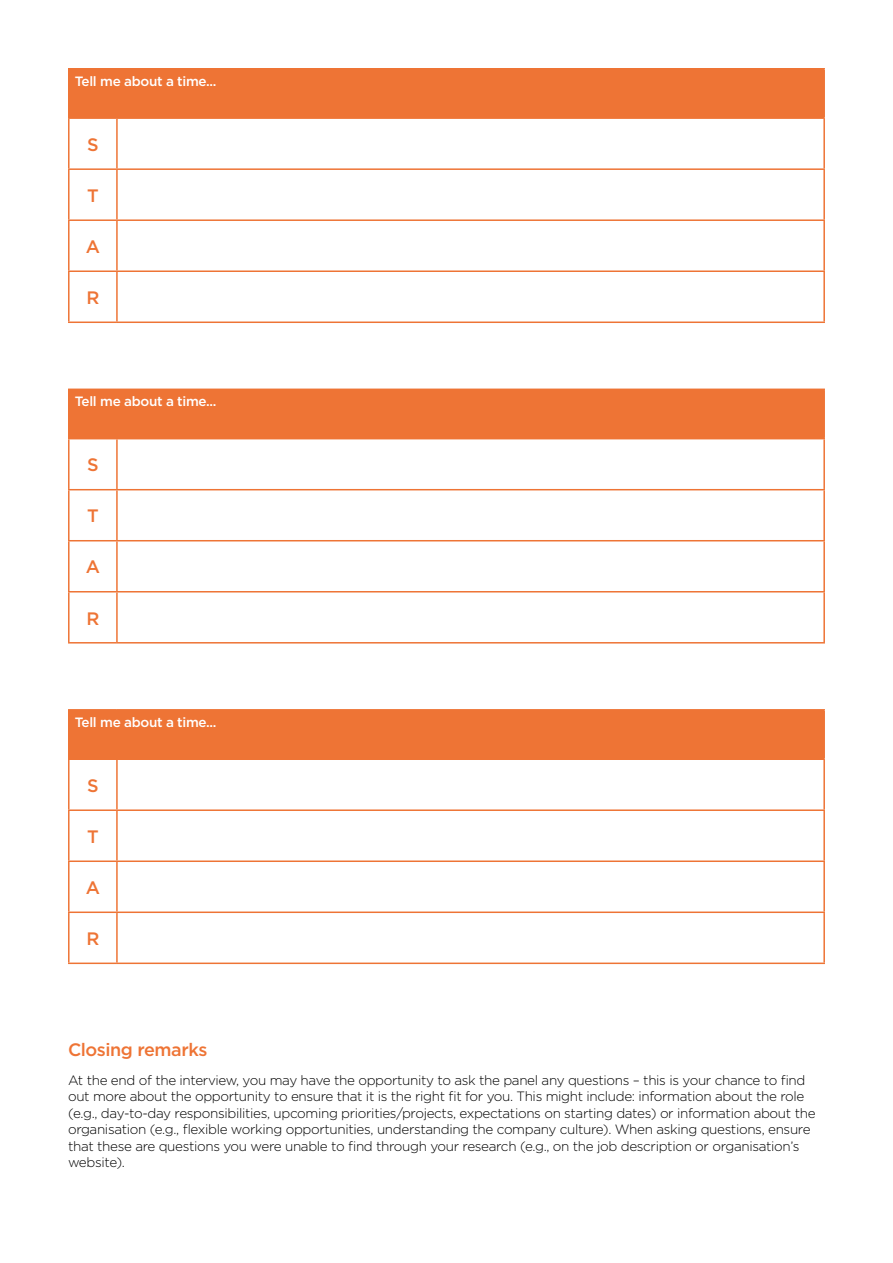
<style>
.page{position:relative;width:893px;height:1263px;background:#fff}
.page>*{position:absolute;margin:0;border:0;box-sizing:border-box;transform-origin:0 0}
.t1{font:500 18px "Gotham";letter-spacing:-.025em;color:#ee7435}
.t2{font:300 13.5px/16.5px "Gotham";letter-spacing:-.025em;color:#000}
.t3{font:500 13.5px "Gotham";letter-spacing:-.025em;color:#fff}
</style>
<div class="page">
<div style="left:69px;top:69px;width:755px;height:49px;background:#ee7435"></div>
<hr style="left:68px;top:119px;width:2px;height:49px;background:#ee7435">
<hr style="left:116px;top:119px;width:2px;height:49px;background:#ee7435">
<hr style="left:823px;top:119px;width:2px;height:49px;background:#ee7435">
<hr style="left:68px;top:168px;width:49px;height:2px;background:#ee7435">
<hr style="left:68px;top:170px;width:2px;height:49px;background:#ee7435">
<hr style="left:117px;top:168px;width:708px;height:2px;background:#ee7435">
<hr style="left:116px;top:170px;width:2px;height:49px;background:#ee7435">
<hr style="left:823px;top:170px;width:2px;height:49px;background:#ee7435">
<hr style="left:68px;top:219px;width:49px;height:2px;background:#ee7435">
<hr style="left:68px;top:221px;width:2px;height:49px;background:#ee7435">
<hr style="left:117px;top:219px;width:708px;height:2px;background:#ee7435">
<hr style="left:116px;top:221px;width:2px;height:49px;background:#ee7435">
<hr style="left:823px;top:221px;width:2px;height:49px;background:#ee7435">
<hr style="left:68px;top:270px;width:49px;height:2px;background:#ee7435">
<hr style="left:68px;top:272px;width:2px;height:49px;background:#ee7435">
<hr style="left:117px;top:270px;width:708px;height:2px;background:#ee7435">
<hr style="left:116px;top:272px;width:2px;height:49px;background:#ee7435">
<hr style="left:823px;top:272px;width:2px;height:49px;background:#ee7435">
<hr style="left:68px;top:321px;width:49px;height:2px;background:#ee7435">
<hr style="left:117px;top:321px;width:708px;height:2px;background:#ee7435">
<hr style="left:68px;top:68px;width:49px;height:2px;background:#ee7435">
<hr style="left:68px;top:70px;width:2px;height:47px;background:#ee7435">
<hr style="left:117px;top:68px;width:708px;height:2px;background:#ee7435">
<hr style="left:823px;top:70px;width:2px;height:47px;background:#ee7435">
<hr style="left:68px;top:117px;width:49px;height:2px;background:#ee7435">
<hr style="left:117px;top:117px;width:708px;height:2px;background:#ee7435">
<div style="left:69px;top:389px;width:755px;height:50px;background:#ee7435"></div>
<hr style="left:68px;top:439px;width:2px;height:50px;background:#ee7435">
<hr style="left:116px;top:439px;width:2px;height:50px;background:#ee7435">
<hr style="left:823px;top:439px;width:2px;height:50px;background:#ee7435">
<hr style="left:68px;top:489px;width:49px;height:1px;background:#ee7435">
<hr style="left:68px;top:490px;width:2px;height:50px;background:#ee7435">
<hr style="left:117px;top:489px;width:708px;height:1px;background:#ee7435">
<hr style="left:116px;top:490px;width:2px;height:50px;background:#ee7435">
<hr style="left:823px;top:490px;width:2px;height:50px;background:#ee7435">
<hr style="left:68px;top:540px;width:49px;height:1px;background:#ee7435">
<hr style="left:68px;top:541px;width:2px;height:50px;background:#ee7435">
<hr style="left:117px;top:540px;width:708px;height:1px;background:#ee7435">
<hr style="left:116px;top:541px;width:2px;height:50px;background:#ee7435">
<hr style="left:823px;top:541px;width:2px;height:50px;background:#ee7435">
<hr style="left:68px;top:591px;width:49px;height:1px;background:#ee7435">
<hr style="left:68px;top:592px;width:2px;height:50px;background:#ee7435">
<hr style="left:117px;top:591px;width:708px;height:1px;background:#ee7435">
<hr style="left:116px;top:592px;width:2px;height:50px;background:#ee7435">
<hr style="left:823px;top:592px;width:2px;height:50px;background:#ee7435">
<hr style="left:68px;top:642px;width:49px;height:1px;background:#ee7435">
<hr style="left:117px;top:642px;width:708px;height:1px;background:#ee7435">
<hr style="left:68px;top:389px;width:49px;height:1px;background:#ee7435">
<hr style="left:68px;top:390px;width:2px;height:48px;background:#ee7435">
<hr style="left:117px;top:389px;width:708px;height:1px;background:#ee7435">
<hr style="left:823px;top:390px;width:2px;height:48px;background:#ee7435">
<hr style="left:68px;top:438px;width:49px;height:1px;background:#ee7435">
<hr style="left:117px;top:438px;width:708px;height:1px;background:#ee7435">
<div style="left:69px;top:710px;width:755px;height:49px;background:#ee7435"></div>
<hr style="left:68px;top:760px;width:2px;height:49px;background:#ee7435">
<hr style="left:116px;top:760px;width:2px;height:49px;background:#ee7435">
<hr style="left:823px;top:760px;width:2px;height:49px;background:#ee7435">
<hr style="left:68px;top:809px;width:49px;height:2px;background:#ee7435">
<hr style="left:68px;top:811px;width:2px;height:49px;background:#ee7435">
<hr style="left:117px;top:809px;width:708px;height:2px;background:#ee7435">
<hr style="left:116px;top:811px;width:2px;height:49px;background:#ee7435">
<hr style="left:823px;top:811px;width:2px;height:49px;background:#ee7435">
<hr style="left:68px;top:860px;width:49px;height:2px;background:#ee7435">
<hr style="left:68px;top:862px;width:2px;height:49px;background:#ee7435">
<hr style="left:117px;top:860px;width:708px;height:2px;background:#ee7435">
<hr style="left:116px;top:862px;width:2px;height:49px;background:#ee7435">
<hr style="left:823px;top:862px;width:2px;height:49px;background:#ee7435">
<hr style="left:68px;top:911px;width:49px;height:2px;background:#ee7435">
<hr style="left:68px;top:913px;width:2px;height:49px;background:#ee7435">
<hr style="left:117px;top:911px;width:708px;height:2px;background:#ee7435">
<hr style="left:116px;top:913px;width:2px;height:49px;background:#ee7435">
<hr style="left:823px;top:913px;width:2px;height:49px;background:#ee7435">
<hr style="left:68px;top:962px;width:49px;height:2px;background:#ee7435">
<hr style="left:117px;top:962px;width:708px;height:2px;background:#ee7435">
<hr style="left:68px;top:709px;width:49px;height:1px;background:#ee7435">
<hr style="left:68px;top:710px;width:2px;height:48px;background:#ee7435">
<hr style="left:117px;top:709px;width:708px;height:1px;background:#ee7435">
<hr style="left:823px;top:710px;width:2px;height:48px;background:#ee7435">
<hr style="left:68px;top:758px;width:49px;height:2px;background:#ee7435">
<hr style="left:117px;top:758px;width:708px;height:2px;background:#ee7435">
<p class="t3" style="left:75px;top:72px;width:143px">Tell me about a time...</p>
<h1 class="t1" style="left:87px;top:133px;width:13px">S</h1>
<h1 class="t1" style="left:87px;top:184px;width:13px">T</h1>
<h1 class="t1" style="left:86px;top:235px;width:16px">A</h1>
<h1 class="t1" style="left:86px;top:286px;width:15px">R</h1>
<p class="t3" style="left:75px;top:392px;width:143px">Tell me about a time...</p>
<h1 class="t1" style="left:87px;top:453px;width:13px">S</h1>
<h1 class="t1" style="left:87px;top:504px;width:13px">T</h1>
<h1 class="t1" style="left:86px;top:555px;width:16px">A</h1>
<h1 class="t1" style="left:86px;top:606px;width:15px">R</h1>
<p class="t3" style="left:75px;top:713px;width:143px">Tell me about a time...</p>
<h1 class="t1" style="left:87px;top:774px;width:13px">S</h1>
<h1 class="t1" style="left:87px;top:825px;width:13px">T</h1>
<h1 class="t1" style="left:86px;top:876px;width:16px">A</h1>
<h1 class="t1" style="left:86px;top:927px;width:15px">R</h1>
<h1 class="t1" style="left:68px;top:1037px;width:141px">Closing remarks</h1>
<p class="t2" style="left:68px;top:1071px;width:749px">At the end of the interview, you may have the opportunity to ask the panel any questions – this is your chance to find out more about the opportunity to ensure that it is the right fit for you. This might include: information about the role (e.g., day-to-day responsibilities, upcoming priorities/projects, expectations on starting dates) or information about the organisation (e.g., flexible working opportunities, understanding the company culture). When asking questions, ensure that these are questions you were unable to find through your research (e.g., on the job description or organisation’s website).</p>
</div>
